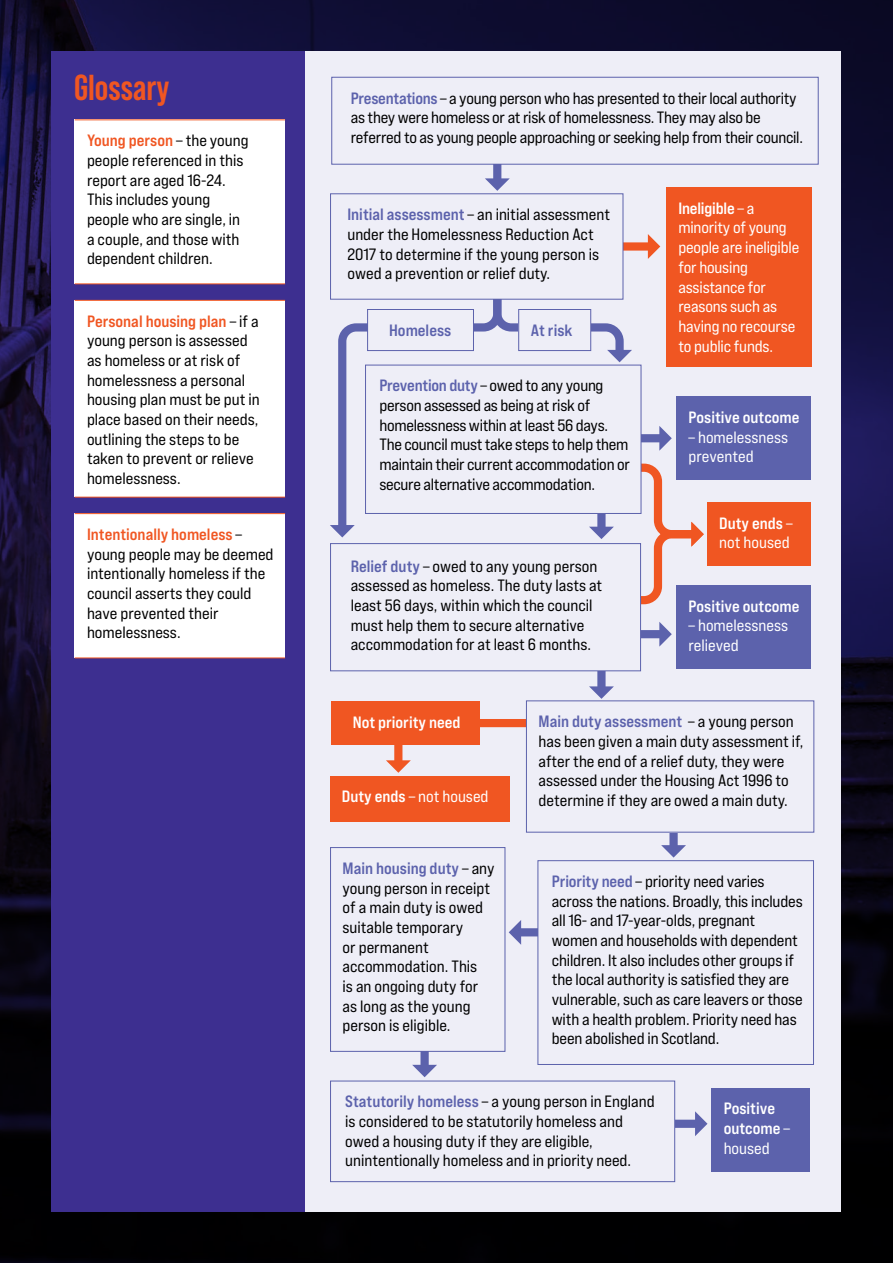
<style>
.page{position:relative;width:893px;height:1263px;background:#fff}
.page>*{position:absolute;margin:0;border:0;box-sizing:border-box;transform-origin:0 0}
.t1{font:700 36px "Bebas Neue Pro";color:#f05622}
.t2{font:16.35px/19.6px "Bebas Neue Pro Exp Rg";color:#000}
.t3{font:16.35px/19.6px "Bebas Neue Pro Exp Rg";letter-spacing:-.01em;color:#fff}
.t4{font:16.35px/19.6px "Bebas Neue Pro Exp Bd";color:#fff}
.t5{font:16.35px "Bebas Neue Pro Exp Bd";color:#f05622}
.t6{font:16.35px "Bebas Neue Pro Exp Bd";color:#5c62ac}
.s1{font-family:"Bebas Neue Pro Exp Rg";color:#000}
.s2{font-family:"Bebas Neue Pro Exp Bd";color:#5c62ac}
.s3{font-family:"Bebas Neue Pro Exp Rg"}
.s4{font-family:"Bebas Neue Pro Exp Bd"}
</style>
<div class="page">
<img style="left:0;top:0;width:893px;height:1263px">
<div style="left:51px;top:51px;width:790px;height:1161px;background:#3d2f90"></div>
<div style="left:306px;top:51px;width:535px;height:1161px;background:#eeeef7"></div>
<div style="left:75px;top:120px;width:210px;height:164px;background:#fff"></div>
<div style="left:75px;top:300px;width:210px;height:197px;background:#fff"></div>
<div style="left:75px;top:514px;width:210px;height:144px;background:#fff"></div>
<hr style="left:75px;top:119px;width:210px;height:1px;background:#f05622">
<hr style="left:75px;top:283px;width:210px;height:1px;background:#f05622">
<hr style="left:75px;top:300px;width:210px;height:1px;background:#f05622">
<hr style="left:75px;top:497px;width:210px;height:1px;background:#f05622">
<hr style="left:75px;top:513px;width:210px;height:1px;background:#f05622">
<hr style="left:75px;top:657px;width:210px;height:1px;background:#f05622">
<div style="left:493px;top:146px;width:8px;height:34px;background:#5c62ac"></div>
<svg style="left:485px;top:178px;width:25px;height:13px"></svg>
<div style="left:597px;top:657px;width:9px;height:31px;background:#5c62ac"></div>
<svg style="left:589px;top:686px;width:25px;height:13px"></svg>
<div style="left:669px;top:816px;width:9px;height:31px;background:#5c62ac"></div>
<svg style="left:661px;top:845px;width:25px;height:12px"></svg>
<div style="left:420px;top:1036px;width:9px;height:30px;background:#5c62ac"></div>
<svg style="left:412px;top:1065px;width:25px;height:12px"></svg>
<div style="left:519px;top:928px;width:31px;height:8px;background:#5c62ac"></div>
<svg style="left:509px;top:920px;width:12px;height:25px"></svg>
<div style="left:332px;top:77px;width:486px;height:87px;background:#eeeef7"></div>
<div style="left:331px;top:77px;width:488px;height:88px;border:1px solid #5c62ac"></div>
<svg style="left:330px;top:282px;width:374px;height:326px"></svg>
<div style="left:559px;top:242px;width:90px;height:9px;background:#f05622"></div>
<svg style="left:648px;top:234px;width:12px;height:25px"></svg>
<div style="left:519px;top:309px;width:72px;height:42px;background:#eeeef7"></div>
<div style="left:518px;top:309px;width:73px;height:42px;border:1px solid #5c62ac"></div>
<div style="left:368px;top:309px;width:105px;height:42px;background:#eeeef7"></div>
<div style="left:367px;top:309px;width:107px;height:42px;border:1px solid #5c62ac"></div>
<div style="left:331px;top:194px;width:292px;height:105px;background:#eeeef7"></div>
<div style="left:330px;top:193px;width:293px;height:107px;border:1px solid #5c62ac"></div>
<div style="left:365px;top:365px;width:276px;height:148px;background:#eeeef7"></div>
<div style="left:365px;top:365px;width:276px;height:149px;border:1px solid #5c62ac"></div>
<div style="left:570px;top:630px;width:91px;height:8px;background:#5c62ac"></div>
<svg style="left:659px;top:622px;width:13px;height:25px"></svg>
<svg style="left:386px;top:719px;width:140px;height:54px"></svg>
<div style="left:635px;top:1120px;width:62px;height:8px;background:#5c62ac"></div>
<svg style="left:695px;top:1111px;width:12px;height:25px"></svg>
<div style="left:331px;top:544px;width:310px;height:127px;background:#eeeef7"></div>
<div style="left:330px;top:543px;width:311px;height:128px;border:1px solid #5c62ac"></div>
<div style="left:526px;top:701px;width:288px;height:131px;background:#eeeef7"></div>
<div style="left:526px;top:700px;width:288px;height:132px;border:1px solid #5c62ac"></div>
<div style="left:538px;top:861px;width:275px;height:203px;background:#eeeef7"></div>
<div style="left:537px;top:860px;width:277px;height:205px;border:1px solid #5c62ac"></div>
<div style="left:331px;top:847px;width:174px;height:204px;background:#eeeef7"></div>
<div style="left:330px;top:847px;width:175px;height:205px;border:1px solid #5c62ac"></div>
<div style="left:331px;top:1081px;width:344px;height:101px;background:#eeeef7"></div>
<div style="left:330px;top:1080px;width:345px;height:102px;border:1px solid #5c62ac"></div>
<div style="left:676px;top:397px;width:135px;height:83px;background:#5c62ac"></div>
<div style="left:676px;top:585px;width:135px;height:83px;background:#5c62ac"></div>
<div style="left:666px;top:187px;width:146px;height:180px;background:#f05622"></div>
<div style="left:331px;top:776px;width:179px;height:46px;background:#f05622"></div>
<div style="left:707px;top:502px;width:104px;height:64px;background:#f05622"></div>
<div style="left:711px;top:1088px;width:99px;height:83px;background:#5c62ac"></div>
<div style="left:331px;top:701px;width:149px;height:44px;background:#f05622"></div>
<h1 class="t1" style="left:74px;top:67px;width:97px">Glossary</h1>
<p class="t5" style="left:87px;top:130px;width:163px">Young person <span class="s1">– the young</span></p>
<p class="t2" style="left:87px;top:150px;width:158px">people referenced in this report are aged 16-24.<br>This includes young people who are single, in a couple, and those with dependent children.</p>
<p class="t5" style="left:87px;top:311px;width:173px">Personal housing plan <span class="s1">– if a</span></p>
<p class="t2" style="left:87px;top:331px;width:174px">young person is assessed as homeless or at risk of homelessness a personal housing plan must be put in place based on their needs, outlining the steps to be taken to prevent or relieve homelessness.</p>
<p class="t5" style="left:87px;top:524px;width:157px">Intentionally homeless <span class="s1">–</span></p>
<p class="t2" style="left:87px;top:544px;width:188px">young people may be deemed intentionally homeless if the council asserts they could have prevented their homelessness.</p>
<p class="t2" style="left:351px;top:88px;width:454px"><span class="s2">Presentations</span> – a young person who has presented to their local authority as they were homeless or at risk of homelessness. They may also be referred to as young people approaching or seeking help from their council.</p>
<p class="t2" style="left:347px;top:204px;width:264px"><span class="s2">Initial assessment</span> – an initial assessment under the Homelessness Reduction Act 2017 to determine if the young person is owed a prevention or relief duty.</p>
<p class="t6" style="left:389px;top:320px;width:64px">Homeless</p>
<p class="t6" style="left:531px;top:320px;width:43px">At risk</p>
<p class="t2" style="left:379px;top:376px;width:252px"><span class="s2">Prevention duty</span> – owed to any young person assessed as being at risk of homelessness within at least 56 days.<br>The council must take steps to help them maintain their current accommodation or secure alternative accommodation.</p>
<p class="t2" style="left:351px;top:556px;width:253px"><span class="s2">Relief duty</span> – owed to any young person assessed as homeless. The duty lasts at least 56 days, within which the council must help them to secure alternative accommodation for at least 6 months.</p>
<p class="t4" style="left:678px;top:198px;width:77px">Ineligible <span class="s3">– a</span></p>
<p class="t3" style="left:678px;top:218px;width:123px">minority of young people are ineligible for housing assistance for reasons such as having no recourse to public funds.</p>
<p class="t4" style="left:688px;top:407px;width:113px">Positive outcome</p>
<p class="t3" style="left:688px;top:427px;width:101px">– homelessness prevented</p>
<p class="t4" style="left:719px;top:513px;width:75px">Duty ends <span class="s3">–</span></p>
<p class="t3" style="left:719px;top:532px;width:72px">not housed</p>
<p class="t4" style="left:688px;top:596px;width:113px">Positive outcome</p>
<p class="t3" style="left:688px;top:615px;width:101px">– homelessness relieved</p>
<p class="t4" style="left:353px;top:712px;width:109px">Not priority need</p>
<p class="t3" style="left:342px;top:787px;width:148px"><span class="s4">Duty ends</span> – not housed</p>
<p class="t6" style="left:343px;top:858px;width:153px">Main housing duty <span class="s1">– any</span></p>
<p class="t2" style="left:343px;top:878px;width:149px">young person in receipt of a main duty is owed suitable temporary<br>or permanent accommodation. This is an ongoing duty for as long as the young person is eligible.</p>
<p class="t6" style="left:539px;top:711px;width:257px">Main duty assessment <span class="s1">– a young person</span></p>
<p class="t2" style="left:539px;top:731px;width:266px">has been given a main duty assessment if, after the end of a relief duty, they were assessed under the Housing Act 1996 to determine if they are owed a main duty.</p>
<p class="t2" style="left:552px;top:871px;width:253px"><span class="s2">Priority need</span> – priority need varies across the nations. Broadly, this includes all 16- and 17-year-olds, pregnant women and households with dependent children. It also includes other groups if the local authority is satisfied they are vulnerable, such as care leavers or those with a health problem. Priority need has been abolished in Scotland.</p>
<p class="t2" style="left:345px;top:1091px;width:311px"><span class="s2">Statutorily homeless</span> – a young person in England is considered to be statutorily homeless and owed a housing duty if they are eligible, unintentionally homeless and in priority need.</p>
<p class="t4" style="left:724px;top:1098px;width:68px">Positive outcome <span class="s3">–</span></p>
<p class="t3" style="left:724px;top:1138px;width:48px">housed</p>
</div>
